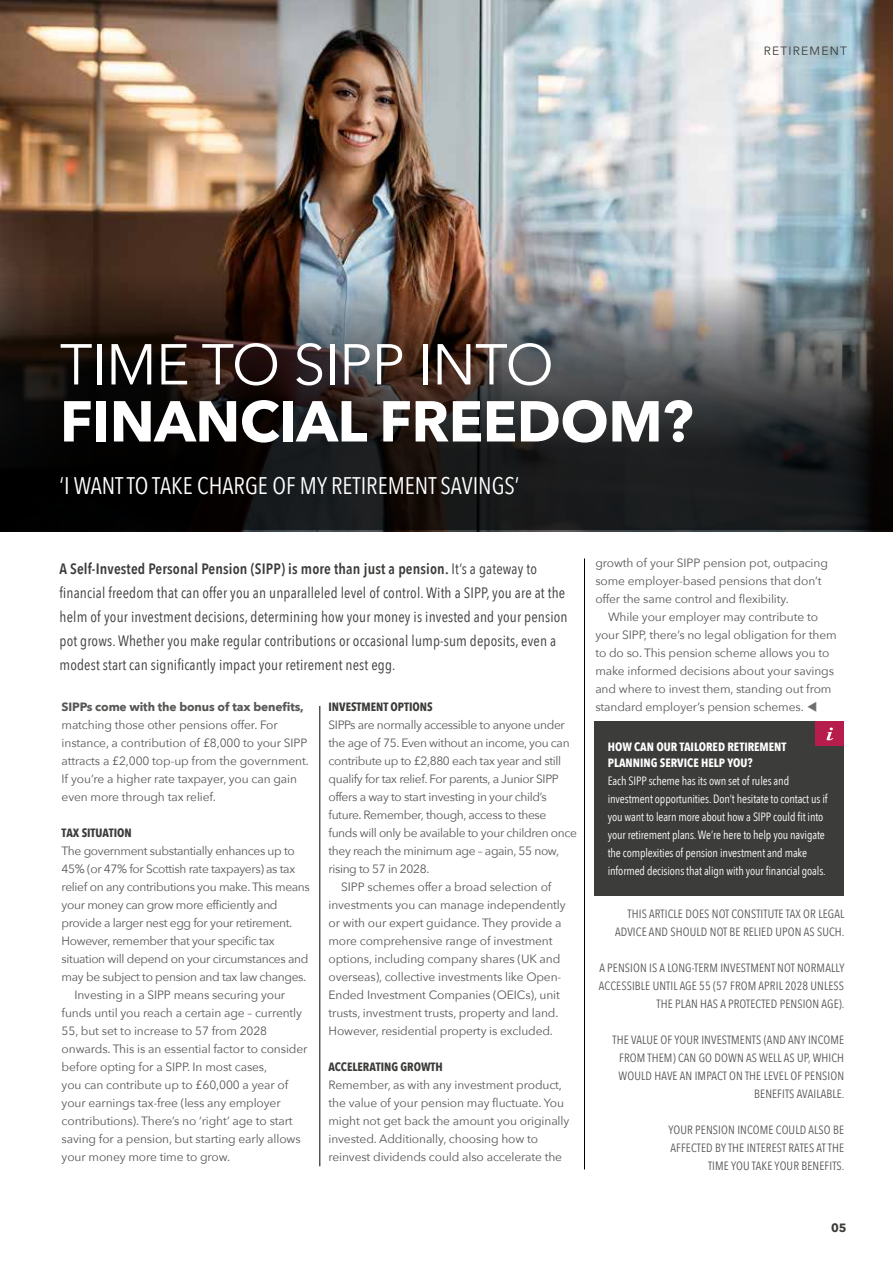
<style>
.page{position:relative;width:893px;height:1263px;background:#fff}
.page>*{position:absolute;margin:0;border:0;box-sizing:border-box;transform-origin:0 0}
.t1{font:700 57px "Avenir Next";letter-spacing:-.01em;color:#fff}
.t2{font:57px "Avenir Next";letter-spacing:-.01em;color:#fff}
.t3{font:24px "Avenir Next Condensed";color:#fff}
.t4{font:15px/24px "Avenir Next Condensed";letter-spacing:.01em;color:#3c3c3b}
.t5{font:12px/18px "Avenir Next";letter-spacing:-.01em;color:#575756}
.t6{font:12px "Avenir Next";letter-spacing:-.03em;color:#575756}
.t7{font:12px/18px "Avenir Next Condensed";letter-spacing:.01em;color:#575756;text-align:right}
.t8{font:12px/18px "Avenir Next Condensed";letter-spacing:-.01em;color:#fff}
.t9{font:700 12px/16.5px "Avenir Next Condensed";color:#fff}
.t10{font:700 12px "Avenir Next Condensed";color:#3c3c3b}
.t11{font:700 12px "Avenir Next";letter-spacing:-.01em;color:#575756}
.t12{font:12px "Avenir Next";letter-spacing:.1em;color:#3c3c3b}
.t13{font:700 12px "Avenir Next";color:#3c3c3b}
.s1{font-weight:600}
.s2{color:#706f6f}
</style>
<div class="page">
<img style="left:0;top:0;width:893px;height:238px">
<img style="left:0;top:240px;width:893px;height:292px">
<div style="left:594px;top:721px;width:250px;height:175px;background:#3c3c3b"></div>
<div style="left:816px;top:721px;width:28px;height:25px;background:#b61d4c"></div>
<svg style="left:827px;top:727px;width:6px;height:13px"></svg>
<hr style="left:320px;top:706px;width:1px;height:460px;background:#000">
<hr style="left:584px;top:558px;width:1px;height:611px;background:#000">
<p class="t12" style="left:764px;top:40px;width:85px">RETIREMENT</p>
<h1 class="t2" style="left:60px;top:316px;width:495px">TIME TO SIPP INTO</h1>
<h1 class="t1" style="left:60px;top:372px;width:635px">FINANCIAL FREEDOM?</h1>
<h2 class="t3" style="left:60px;top:465px;width:461px">‘I WANT TO TAKE CHARGE OF MY RETIREMENT SAVINGS’</h2>
<p class="t4" style="left:60px;top:555px;width:509px"><span class="s1">A Self-Invested Personal Pension (SIPP) is more than just a pension.</span> It’s a gateway to financial freedom that can offer you an unparalleled level of control. With a SIPP, you are at the helm of your investment decisions, determining how your money is invested and your pension pot grows. Whether you make regular contributions or occasional lump-sum deposits, even a modest start can significantly impact your retirement nest egg.</p>
<p class="t11" style="left:62px;top:696px;width:244px">SIPPs come with the bonus of tax benefits,</p>
<p class="t5" style="left:62px;top:715px;width:249px">matching those other pensions offer. For instance, a contribution of £8,000 to your SIPP attracts a £2,000 top-up from the government.<br>If you’re a higher rate taxpayer, you can gain even more through tax relief.</p>
<p class="t10" style="left:62px;top:825px;width:72px">TAX SITUATION</p>
<p class="t6" style="left:62px;top:841px;width:235px">The government substantially enhances up to</p>
<p class="t6" style="left:62px;top:859px;width:235px">45% (or 47% for Scottish rate taxpayers) as tax</p>
<p class="t6" style="left:62px;top:877px;width:250px">relief on any contributions you make. This means</p>
<p class="t6" style="left:62px;top:895px;width:217px">your money can grow more efficiently and</p>
<p class="t6" style="left:62px;top:913px;width:232px">provide a larger nest egg for your retirement.</p>
<p class="t6" style="left:62px;top:931px;width:214px">However, remember that your specific tax</p>
<p class="t6" style="left:62px;top:949px;width:248px">situation will depend on your circumstances and</p>
<p class="t6" style="left:62px;top:967px;width:246px">may be subject to pension and tax law changes.</p>
<p class="t5" style="left:74px;top:985px;width:212px">Investing in a SIPP means securing your</p>
<p class="t5" style="left:62px;top:1003px;width:242px">funds until you reach a certain age – currently</p>
<p class="t5" style="left:62px;top:1021px;width:207px">55, but set to increase to 57 from 2028</p>
<p class="t5" style="left:62px;top:1039px;width:247px">onwards. This is an essential factor to consider</p>
<p class="t5" style="left:62px;top:1057px;width:207px">before opting for a SIPP. In most cases,</p>
<p class="t5" style="left:62px;top:1075px;width:228px">you can contribute up to £60,000 a year of</p>
<p class="t5" style="left:62px;top:1093px;width:220px">your earnings tax-free (less any employer</p>
<p class="t5" style="left:62px;top:1111px;width:233px">contributions). There’s no ‘right’ age to start</p>
<p class="t5" style="left:62px;top:1129px;width:241px">saving for a pension, but starting early allows</p>
<p class="t5" style="left:62px;top:1147px;width:170px">your money more time to grow.</p>
<p class="t10" style="left:328px;top:699px;width:106px">INVESTMENT OPTIONS</p>
<p class="t6" style="left:328px;top:715px;width:238px">SIPPs are normally accessible to anyone under</p>
<p class="t6" style="left:328px;top:733px;width:243px">the age of 75. Even without an income, you can</p>
<p class="t6" style="left:328px;top:751px;width:234px">contribute up to £2,880 each tax year and still</p>
<p class="t6" style="left:328px;top:769px;width:232px">qualify for tax relief. For parents, a Junior SIPP</p>
<p class="t6" style="left:328px;top:787px;width:220px">offers a way to start investing in your child’s</p>
<p class="t6" style="left:328px;top:805px;width:219px">future. Remember, though, access to these</p>
<p class="t6" style="left:328px;top:823px;width:250px">funds will only be available to your children once</p>
<p class="t6" style="left:328px;top:841px;width:232px">they reach the minimum age – again, 55 now,</p>
<p class="t6" style="left:328px;top:859px;width:102px">rising to 57 in 2028.</p>
<p class="t5" style="left:341px;top:877px;width:212px">SIPP schemes offer a broad selection of</p>
<p class="t5" style="left:328px;top:895px;width:239px">investments you can manage independently</p>
<p class="t5" style="left:328px;top:913px;width:235px">or with our expert guidance. They provide a</p>
<p class="t5" style="left:328px;top:931px;width:226px">more comprehensive range of investment</p>
<p class="t5" style="left:328px;top:949px;width:233px">options, including company shares (UK and</p>
<p class="t5" style="left:328px;top:967px;width:234px">overseas), collective investments like Open-</p>
<p class="t5" style="left:328px;top:985px;width:233px">Ended Investment Companies (OEICs), unit</p>
<p class="t5" style="left:328px;top:1003px;width:231px">trusts, investment trusts, property and land.</p>
<p class="t5" style="left:328px;top:1021px;width:226px">However, residential property is excluded.</p>
<p class="t10" style="left:328px;top:1059px;width:116px">ACCELERATING GROWTH</p>
<p class="t5" style="left:328px;top:1075px;width:242px">Remember, as with any investment product, the value of your pension may fluctuate. You might not get back the amount you originally invested. Additionally, choosing how to reinvest dividends could also accelerate the</p>
<p class="t5" style="left:595px;top:553px;width:234px">growth of your SIPP pension pot, outpacing some employer-based pensions that don’t offer the same control and flexibility.</p>
<p class="t5" style="left:595px;top:607px;width:243px;text-indent:13px">While your employer may contribute to your SIPP, there’s no legal obligation for them to do so. This pension scheme allows you to make informed decisions about your savings and where to invest them, standing out from standard employer’s pension schemes. <span class="s2">▼</span></p>
<p class="t9" style="left:608px;top:738px;width:180px">HOW CAN OUR TAILORED RETIREMENT<br>PLANNING SERVICE HELP YOU?</p>
<p class="t8" style="left:608px;top:771px;width:221px">Each SIPP scheme has its own set of rules and investment opportunities. Don’t hesitate to contact us if you want to learn more about how a SIPP could fit into your retirement plans. We’re here to help you navigate the complexities of pension investment and make informed decisions that align with your financial goals.</p>
<p class="t7" style="left:615px;top:904px;width:231px">THIS ARTICLE DOES NOT CONSTITUTE TAX OR LEGAL<br>ADVICE AND SHOULD NOT BE RELIED UPON AS SUCH.</p>
<p class="t7" style="left:599px;top:958px;width:247px">A PENSION IS A LONG-TERM INVESTMENT NOT NORMALLY<br>ACCESSIBLE UNTIL AGE 55 (57 FROM APRIL 2028 UNLESS<br>THE PLAN HAS A PROTECTED PENSION AGE).</p>
<p class="t7" style="left:613px;top:1030px;width:233px">THE VALUE OF YOUR INVESTMENTS (AND ANY INCOME FROM THEM) CAN GO DOWN AS WELL AS UP, WHICH WOULD HAVE AN IMPACT ON THE LEVEL OF PENSION BENEFITS AVAILABLE.</p>
<p class="t7" style="left:668px;top:1120px;width:178px">YOUR PENSION INCOME COULD ALSO BE<br>AFFECTED BY THE INTEREST RATES AT THE<br>TIME YOU TAKE YOUR BENEFITS.</p>
<p class="t13" style="left:831px;top:1218px;width:17px">05</p>
</div>
